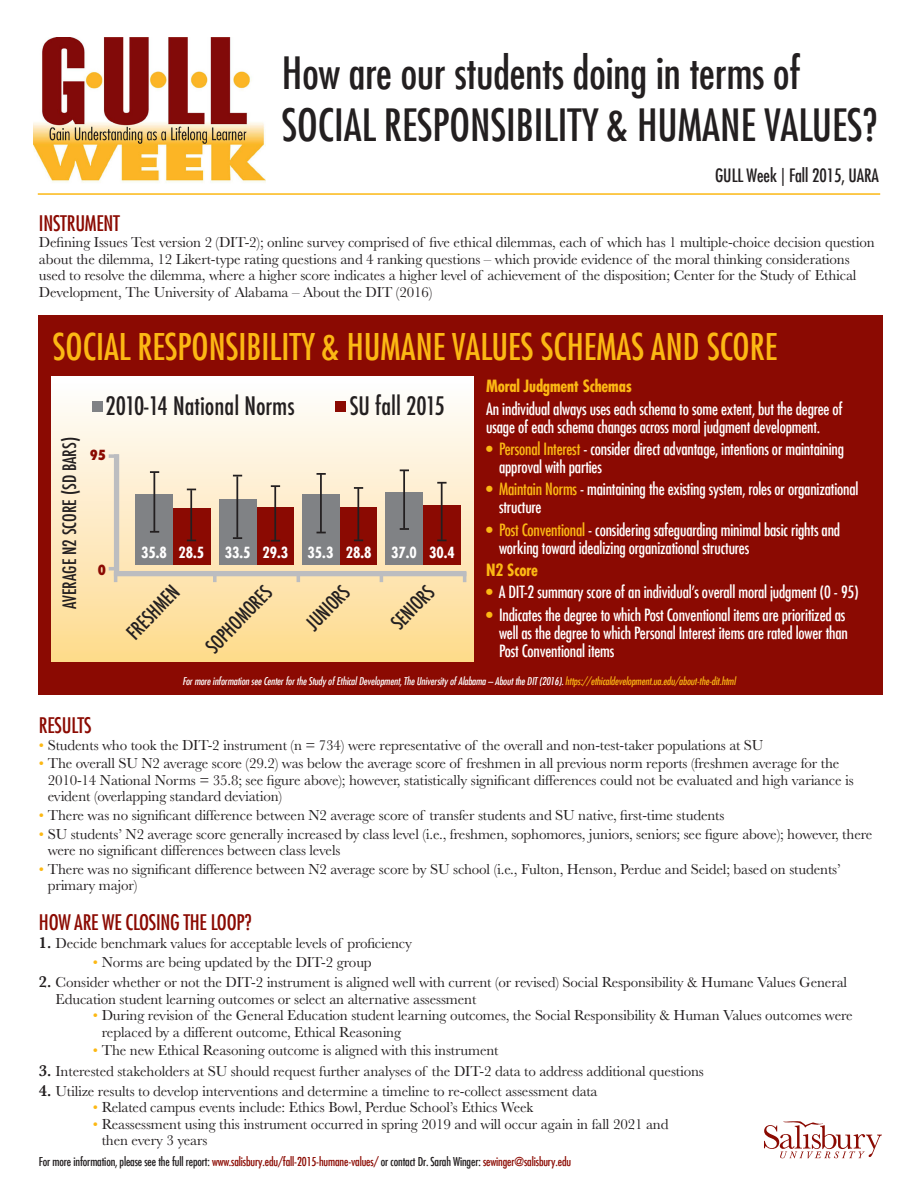
<style>
.page{position:relative;width:918px;height:1188px;background:#fff}
.page>*{position:absolute;margin:0;border:0;box-sizing:border-box;transform-origin:0 0}
.t1{font:500 condensed 43.5px/52.2px "Futura Com";color:#231f20}
.t2{font:500 condensed 36px "Futura Com";color:#fcb814}
.t3{font:500 condensed 24.75px "Futura";color:#231f20}
.t4{font:500 condensed 21px "Futura Com";letter-spacing:-.01em;color:#8b0a02}
.t5{font:500 condensed 19.5px "Futura";color:#231f20}
.t6{font:500 condensed 18px "Futura Com";color:#231f20}
.t7{font:500 condensed 18px "Futura";color:#231f20}
.t8{font:500 condensed 16.5px/18px "Futura Com";letter-spacing:-.01em;color:#fff}
.t9{font:700 condensed 16.5px "Futura Com";letter-spacing:-.01em;color:#fcb814}
.t10{font:15px/16.5px "Baskerville";letter-spacing:-.01em;color:#231f20}
.t11{font:700 condensed 15px "Futura Com";color:#fff}
.t12{font:800 condensed 13.65px "Futura";color:#8b0a02}
.t13{font:500 condensed 12px "Futura Com";letter-spacing:-.01em;color:#231f20}
.t14{font:italic 500 condensed 10.5px "Futura Com";letter-spacing:-.01em;color:#fff}
.s1{color:#fcb814}
.s2{font-weight:600;font-size:16.5px}
.s3{font-weight:600}
.s4{color:#8b0a02}
</style>
<div class="page">
<img style="left:33px;top:38px;width:233px;height:145px">
<hr style="left:38px;top:193px;width:842px;height:2px;background:#fcb814">
<div style="left:38px;top:316px;width:844px;height:379px;background:#8b0a02"></div>
<div style="left:51px;top:376px;width:422px;height:295px;background:#fff"></div>
<div style="left:52px;top:384px;width:421px;height:287px;background:linear-gradient(to bottom,#fff,#fad386)"></div>
<div style="left:51px;top:663px;width:422px;height:8px;background:#8b0a02"></div>
<div style="left:92px;top:401px;width:10px;height:10px;background:#808285"></div>
<div style="left:336px;top:401px;width:10px;height:10px;background:#8b0a02"></div>
<svg style="left:111px;top:449px;width:361px;height:130px;background:#c8a898"></svg>
<hr style="left:109px;top:454px;width:10px;height:4px;background:#bcbdc0">
<svg style="left:109px;top:567px;width:10px;height:15px"></svg>
<svg style="left:213px;top:572px;width:4px;height:10px"></svg>
<svg style="left:297px;top:572px;width:3px;height:10px"></svg>
<svg style="left:380px;top:572px;width:3px;height:10px"></svg>
<svg style="left:463px;top:572px;width:3px;height:10px"></svg>
<hr style="left:153px;top:472px;width:2px;height:59px;background:#231f20">
<svg style="left:150px;top:471px;width:9px;height:2px"></svg>
<svg style="left:150px;top:531px;width:9px;height:2px"></svg>
<hr style="left:190px;top:490px;width:2px;height:50px;background:#231f20">
<hr style="left:236px;top:476px;width:2px;height:62px;background:#231f20">
<svg style="left:233px;top:537px;width:9px;height:2px"></svg>
<hr style="left:274px;top:487px;width:2px;height:53px;background:#231f20">
<svg style="left:271px;top:485px;width:9px;height:2px"></svg>
<svg style="left:271px;top:540px;width:9px;height:2px"></svg>
<hr style="left:320px;top:474px;width:2px;height:58px;background:#231f20">
<svg style="left:317px;top:473px;width:9px;height:2px"></svg>
<hr style="left:357px;top:488px;width:2px;height:52px;background:#231f20">
<svg style="left:354px;top:487px;width:9px;height:2px"></svg>
<hr style="left:403px;top:471px;width:2px;height:57px;background:#231f20">
<svg style="left:400px;top:469px;width:9px;height:2px"></svg>
<svg style="left:400px;top:528px;width:9px;height:2px"></svg>
<hr style="left:441px;top:483px;width:2px;height:57px;background:#231f20">
<svg style="left:437px;top:482px;width:10px;height:2px"></svg>
<svg style="left:764px;top:1121px;width:118px;height:37px"></svg>
<p class="t1" style="left:282px;top:46px;width:597px">How are our students doing in terms of<br>SOCIAL RESPONSIBILITY &amp; HUMANE VALUES?</p>
<p class="t6" style="left:715px;top:163px;width:166px">GULL Week | Fall 2015, UARA</p>
<p class="t4" style="left:39px;top:209px;width:83px">INSTRUMENT</p>
<p class="t10" style="left:39px;top:234px;width:837px">Defining Issues Test version 2 (DIT-2); online survey comprised of five ethical dilemmas, each of which has 1 multiple-choice decision question about the dilemma, 12 Likert-type rating questions and 4 ranking questions – which provide evidence of the moral thinking considerations used to resolve the dilemma, where a higher score indicates a higher level of achievement of the disposition; Center for the Study of Ethical Development, The University of Alabama – About the DIT (2016)</p>
<p class="t2" style="left:53px;top:322px;width:726px">SOCIAL RESPONSIBILITY &amp; HUMANE VALUES SCHEMAS AND SCORE</p>
<p class="t7" style="left:58px;top:609px;width:173px;rotate:-90deg">AVERAGE N2 SCORE (SD BARS)</p>
<p class="t9" style="left:486px;top:375px;width:147px">Moral Judgment Schemas</p>
<p class="t8" style="left:486px;top:399px;width:358px">An individual always uses each schema to some extent, but the degree of usage of each schema changes across moral judgment development.</p>
<p class="t8" style="left:499px;top:440px;width:347px;text-indent:-13px"><span class="s1">• Personal Interest</span> - consider direct advantage, intentions or maintaining approval with parties</p>
<p class="t8" style="left:499px;top:480px;width:361px;text-indent:-13px"><span class="s1">• Maintain Norms</span> - maintaining the existing system, roles or organizational structure</p>
<p class="t8" style="left:499px;top:520px;width:343px;text-indent:-13px"><span class="s1">• Post Conventional</span> - considering safeguarding minimal basic rights and working toward idealizing organizational structures</p>
<p class="t9" style="left:486px;top:559px;width:53px">N2 Score</p>
<p class="t8" style="left:486px;top:583px;width:374px"><span class="s1">•</span> A DIT-2 summary score of an individual’s overall moral judgment (0 - 95)</p>
<p class="t8" style="left:499px;top:605px;width:350px;text-indent:-13px"><span class="s1">•</span> Indicates the degree to which Post Conventional items are prioritized as well as the degree to which Personal Interest items are rated lower than<br>Post Conventional items</p>
<p class="t14" style="left:182px;top:674px;width:555px">For more information see Center for the Study of Ethical Development, The University of Alabama – About the DIT (2016). <span class="s1">https://ethicaldevelopment.ua.edu/about-the-dit.html</span></p>
<p class="t3" style="left:106px;top:390px;width:191px">2010-14 National Norms</p>
<p class="t3" style="left:349px;top:390px;width:97px">SU fall 2015</p>
<p class="t12" style="left:90px;top:446px;width:18px">95</p>
<p class="t11" style="left:141px;top:543px;width:65px">35.8 28.5</p>
<p class="t11" style="left:225px;top:543px;width:65px">33.5 29.3</p>
<p class="t11" style="left:308px;top:543px;width:65px">35.3 28.8</p>
<p class="t11" style="left:391px;top:543px;width:65px">37.0 30.4</p>
<p class="t12" style="left:98px;top:561px;width:10px">0</p>
<p class="t5" style="left:121px;top:627px;width:67px;rotate:-46deg">FRESHMEN</p>
<p class="t5" style="left:200px;top:641px;width:87px;rotate:-46deg">SOPHOMORES</p>
<p class="t5" style="left:301px;top:618px;width:54px;rotate:-46deg">JUNIORS</p>
<p class="t5" style="left:386px;top:618px;width:54px;rotate:-46deg">SENIORS</p>
<p class="t4" style="left:39px;top:711px;width:54px">RESULTS</p>
<p class="t10" style="left:39px;top:736px;width:726px"><span class="s1">•</span> Students who took the DIT-2 instrument (n = 734) were representative of the overall and non-test-taker populations at SU</p>
<p class="t10" style="left:48px;top:755px;width:808px;text-indent:-9px"><span class="s1">•</span> The overall SU N2 average score (29.2) was below the average score of freshmen in all previous norm reports (freshmen average for the<br>2010-14 National Norms = 35.8; see figure above); however, statistically significant differences could not be evaluated and high variance is evident (overlapping standard deviation)</p>
<p class="t10" style="left:39px;top:807px;width:687px"><span class="s1">•</span> There was no significant difference between N2 average score of transfer students and SU native, first-time students</p>
<p class="t10" style="left:48px;top:825px;width:826px;text-indent:-9px"><span class="s1">•</span> SU students’ N2 average score generally increased by class level (i.e., freshmen, sophomores, juniors, seniors; see figure above); however, there were no significant differences between class levels</p>
<p class="t10" style="left:48px;top:861px;width:795px;text-indent:-9px"><span class="s1">•</span> There was no significant difference between N2 average score by SU school (i.e., Fulton, Henson, Perdue and Seidel; based on students’ primary major)</p>
<p class="t4" style="left:39px;top:908px;width:214px">HOW ARE WE CLOSING THE LOOP?</p>
<p class="t10" style="left:39px;top:935px;width:375px"><span class="s2">1</span><span class="s3">.</span> Decide benchmark values for acceptable levels of proficiency</p>
<p class="t10" style="left:93px;top:954px;width:280px"><span class="s1">•</span> Norms are being updated by the DIT-2 group</p>
<p class="t10" style="left:55px;top:974px;width:793px;text-indent:-16px"><span class="s2">2</span><span class="s3">.</span> Consider whether or not the DIT-2 instrument is aligned well with current (or revised) Social Responsibility &amp; Humane Values General<br>Education student learning outcomes or select an alternative assessment</p>
<p class="t10" style="left:102px;top:1007px;width:753px;text-indent:-9px"><span class="s1">•</span> During revision of the General Education student learning outcomes, the Social Responsibility &amp; Human Values outcomes were replaced by a different outcome, Ethical Reasoning</p>
<p class="t10" style="left:93px;top:1042px;width:407px"><span class="s1">•</span> The new Ethical Reasoning outcome is aligned with this instrument</p>
<p class="t10" style="left:39px;top:1062px;width:666px"><span class="s2">3</span><span class="s3">.</span> Interested stakeholders at SU should request further analyses of the DIT-2 data to address additional questions</p>
<p class="t10" style="left:39px;top:1083px;width:560px"><span class="s2">4</span><span class="s3">.</span> Utilize results to develop interventions and determine a timeline to re-collect assessment data</p>
<p class="t10" style="left:93px;top:1099px;width:442px"><span class="s1">•</span> Related campus events include: Ethics Bowl, Perdue School’s Ethics Week</p>
<p class="t10" style="left:102px;top:1116px;width:568px;text-indent:-9px"><span class="s1">•</span> Reassessment using this instrument occurred in spring 2019 and will occur again in fall 2021 and then every 3 years</p>
<p class="t13" style="left:39px;top:1153px;width:534px">For more information, please see the full report: <span class="s4">www.salisbury.edu/fall-2015-humane-values/</span> or contact Dr. Sarah Winger: <span class="s4">sewinger@salisbury.edu</span></p>
</div>
